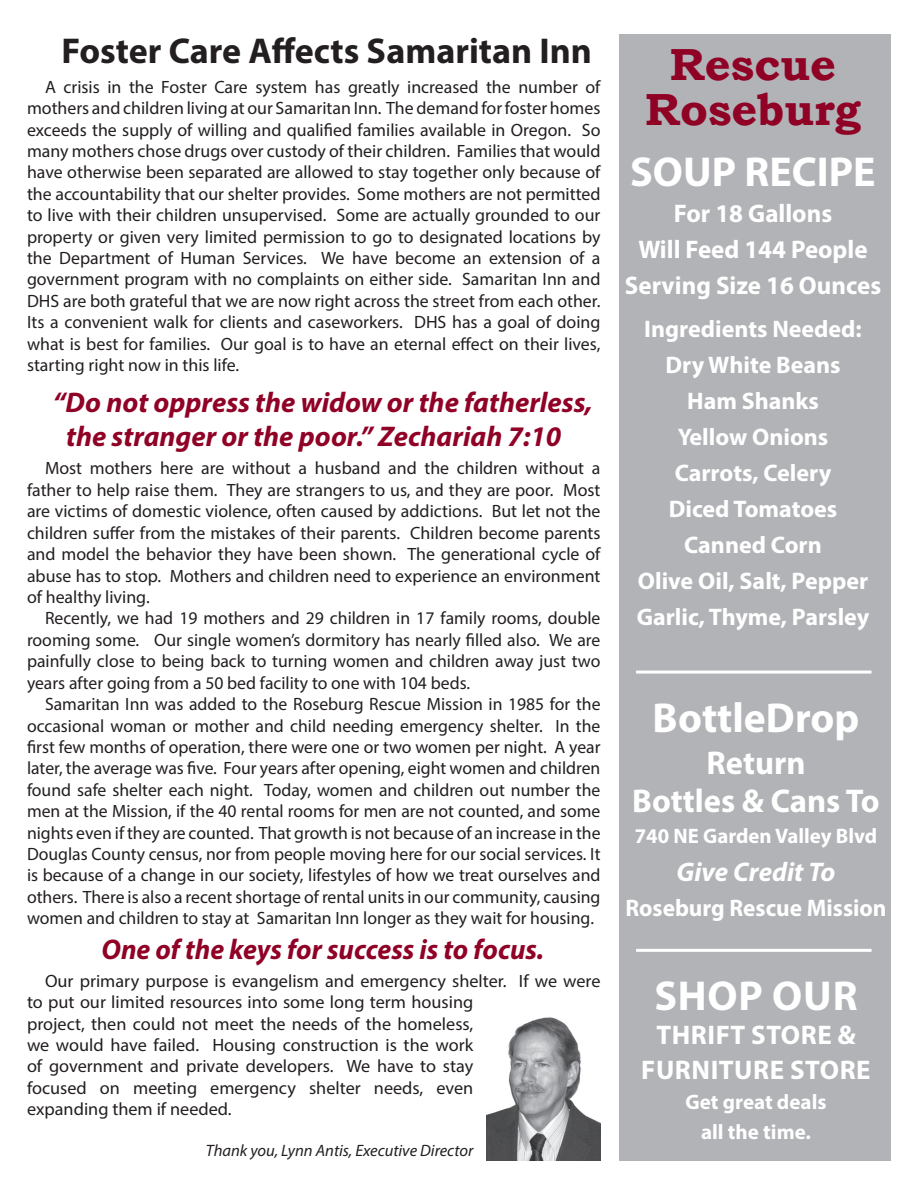
<style>
.page{position:relative;width:918px;height:1188px;background:#fff}
.page>*{position:absolute;margin:0;border:0;box-sizing:border-box;transform-origin:0 0}
.t1{font:700 45px "Bookman Old Style";color:#900126}
.t2{font:700 42px "Myriad Pro";color:#fff}
.t3{font:700 36px "Myriad Pro";color:#231f20}
.t4{font:700 33px "Myriad Pro";color:#fff}
.t5{font:italic 700 28.5px/34.2px "Myriad Pro";color:#900126}
.t6{font:700 27px "Myriad Pro";letter-spacing:.02em;color:#fff}
.t7{font:italic 700 27px "Myriad Pro";color:#fff}
.t8{font:700 25.5px "Myriad Pro";color:#fff}
.t9{font:700 24px "Myriad Pro";color:#fff}
.t10{font:700 21px "Myriad Pro";color:#fff}
.t11{font:17.85px/21.5px "Myriad Pro";color:#231f20;text-align:justify}
.t12{font:italic 16.5px "Myriad Pro";color:#231f20}
.s1{font-size:17.7px}
</style>
<div class="page">
<div style="left:620px;top:35px;width:271px;height:1126px;background:#b2b3b7"></div>
<img style="left:487px;top:1017px;width:113px;height:144px">
<hr style="left:636px;top:671px;width:236px;height:3px;background:#fff">
<hr style="left:636px;top:949px;width:236px;height:3px;background:#fff">
<p class="t3" style="left:61px;top:27px;width:532px">Foster Care Affects Samaritan Inn</p>
<p class="t11" style="left:27px;top:76px;width:575px;text-indent:18px">A crisis in the Foster Care system has greatly increased the number of mothers and children living at our Samaritan Inn. The demand for foster homes exceeds the supply of willing and qualified families available in Oregon. So many mothers chose drugs over custody of their children. Families that would have otherwise been separated are allowed to stay together only because of the accountability that our shelter provides. Some mothers are not permitted to live with their children unsupervised. Some are actually grounded to our property or given very limited permission to go to designated locations by the Department of Human Services. We have become an extension of a government program with no complaints on either side. Samaritan Inn and DHS are both grateful that we are now right across the street from each other.<br>Its a convenient walk for clients and caseworkers. DHS has a goal of doing what is best for families. Our goal is to have an eternal effect on their lives, starting right now in this life.</p>
<p class="t5" style="left:66px;top:385px;width:528px;text-indent:-13px">“Do not oppress the widow or the fatherless, the stranger or the poor.” Zechariah 7:10</p>
<p class="t11" style="left:27px;top:457px;width:575px;text-indent:18px">Most mothers here are without a husband and the children without a father to help raise them. They are strangers to us, and they are poor. Most are victims of domestic violence, often caused by addictions. But let not the children suffer from the mistakes of their parents. Children become parents and model the behavior they have been shown. The generational cycle of abuse has to stop. Mothers and children need to experience an environment of healthy living.</p>
<p class="t11" style="left:27px;top:607px;width:575px;text-indent:18px">Recently, we had 19 mothers and 29 children in 17 family rooms, double rooming some. Our single women’s dormitory has nearly filled also. We are painfully close to being back to turning women and children away just two years after going from a 50 bed facility to one with 104 beds.</p>
<p class="t11" style="left:27px;top:693px;width:575px;text-indent:18px">Samaritan Inn was added to the Roseburg Rescue Mission in 1985 for the occasional woman or mother and child needing emergency shelter. In the first few months of operation, there were one or two women per night. A year later, the average was five. Four years after opening, eight women and children found safe shelter each night. Today, women and children out number the men at the Mission, if the 40 rental rooms for men are not counted, and some nights even if they are counted. That growth is not because of an increase in the Douglas County census, nor from people moving here for our social services. It is because of a change in our society, lifestyles of how we treat ourselves and others. There is also a recent shortage of rental units in our community, causing women and children to stay at Samaritan Inn longer as they wait for housing<span class="s1">.</span></p>
<p class="t5" style="left:101px;top:931px;width:444px">One of the keys for success is to focus.</p>
<p class="t11" style="left:27px;top:970px;width:575px;text-align:left;text-indent:18px">Our primary purpose is evangelism and emergency shelter. If we were to put our limited resources into some long term housing<br>project, then could not meet the needs of the homeless,<br>we would have failed. Housing construction is the work<br>of government and private developers. We have to stay<br>focused on meeting emergency shelter needs, even<br>expanding them if needed.</p>
<p class="t12" style="left:206px;top:1140px;width:269px">Thank you, Lynn Antis, Executive Director</p>
<p class="t1" style="left:670px;top:32px;width:168px">Rescue</p>
<p class="t1" style="left:645px;top:77px;width:217px">Roseburg</p>
<p class="t2" style="left:630px;top:145px;width:247px">SOUP RECIPE</p>
<p class="t8" style="left:674px;top:197px;width:160px">For 18 Gallons</p>
<p class="t8" style="left:638px;top:233px;width:231px">Will Feed 144 People</p>
<p class="t8" style="left:625px;top:269px;width:258px">Serving Size 16 Ounces</p>
<p class="t9" style="left:644px;top:313px;width:219px">Ingredients Needed:</p>
<p class="t9" style="left:665px;top:349px;width:177px">Dry White Beans</p>
<p class="t9" style="left:687px;top:385px;width:133px">Ham Shanks</p>
<p class="t9" style="left:678px;top:421px;width:152px">Yellow Onions</p>
<p class="t9" style="left:675px;top:457px;width:158px">Carrots, Celery</p>
<p class="t9" style="left:669px;top:493px;width:170px">Diced Tomatoes</p>
<p class="t9" style="left:684px;top:529px;width:139px">Canned Corn</p>
<p class="t9" style="left:638px;top:565px;width:232px">Olive Oil, Salt, Pepper</p>
<p class="t9" style="left:637px;top:601px;width:234px">Garlic, Thyme, Parsley</p>
<p class="t2" style="left:653px;top:691px;width:208px">BottleDrop</p>
<p class="t4" style="left:706px;top:741px;width:101px">Return</p>
<p class="t4" style="left:632px;top:779px;width:249px">Bottles &amp; Cans To</p>
<p class="t10" style="left:635px;top:822px;width:244px">740 NE Garden Valley Blvd</p>
<p class="t7" style="left:676px;top:855px;width:161px">Give Credit To</p>
<p class="t9" style="left:625px;top:892px;width:263px">Roseburg Rescue Mission</p>
<p class="t2" style="left:654px;top:968px;width:205px">SHOP OUR</p>
<p class="t6" style="left:656px;top:1018px;width:201px">THRIFT STORE &amp;</p>
<p class="t6" style="left:641px;top:1052px;width:231px">FURNITURE STORE</p>
<p class="t10" style="left:685px;top:1088px;width:143px">Get great deals</p>
<p class="t10" style="left:701px;top:1118px;width:111px">all the time.</p>
</div>
